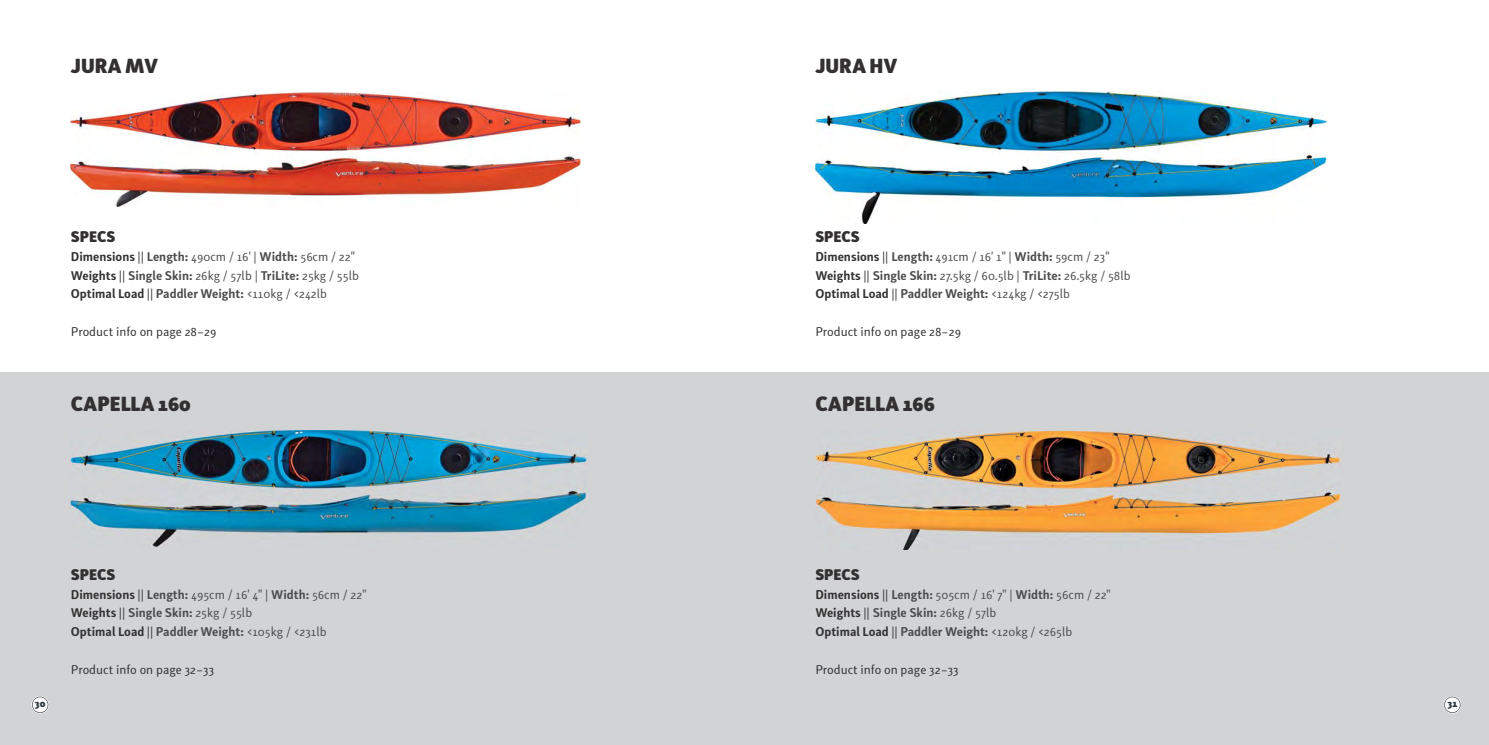
<style>
.page{position:relative;width:1489px;height:745px;background:#fff}
.page>*{position:absolute;margin:0;border:0;box-sizing:border-box;transform-origin:0 0}
.t1{font:900 20px "Submariner R24";color:#323031}
.t2{font:900 15px "Submariner R24";color:#323031}
.t3{font:12.5px/18.8px "Submariner R24";color:#4c4c4e}
.t4{font:12.5px "Submariner R24";color:#323031}
.t5{font:900 10px "Submariner R24";color:#2e3a41}
.s1{font-weight:700;color:#323031}
.s2{color:#323031}
.s3{font-weight:700}
</style>
<div class="page">
<div style="left:0;top:372px;width:744px;height:372px;background:#d1d3d4"></div>
<div style="left:744px;top:372px;width:744px;height:372px;background:#d1d3d4"></div>
<img style="left:815px;top:92px;width:511px;height:132px">
<img style="left:71px;top:92px;width:509px;height:114px">
<img style="left:71px;top:430px;width:515px;height:116px">
<img style="left:815px;top:430px;width:524px;height:119px">
<svg style="left:31px;top:695px;width:18px;height:18px"></svg>
<svg style="left:32px;top:696px;width:16px;height:16px"></svg>
<svg style="left:1443px;top:696px;width:17px;height:16px"></svg>
<h1 class="t1" style="left:71px;top:54px;width:89px">JURA MV</h1>
<h1 class="t1" style="left:815px;top:54px;width:84px">JURA HV</h1>
<p class="t2" style="left:71px;top:228px;width:46px">SPECS</p>
<p class="t3" style="left:71px;top:247px;width:289px"><span class="s1">Dimensions</span> <span class="s2">||</span> <span class="s3">Length:</span> 490cm / 16' | <span class="s3">Width:</span> 56cm / 22"<br><span class="s1">Weights</span> <span class="s2">||</span> <span class="s3">Single Skin:</span> 26kg / 57lb | <span class="s3">TriLite:</span> 25kg / 55lb<br><span class="s1">Optimal Load</span> <span class="s2">||</span> <span class="s3">Paddler Weight:</span> &lt;110kg / &lt;242lb</p>
<p class="t4" style="left:71px;top:325px;width:147px">Product info on page 28–29</p>
<p class="t2" style="left:815px;top:228px;width:46px">SPECS</p>
<p class="t3" style="left:815px;top:247px;width:317px"><span class="s1">Dimensions</span> <span class="s2">||</span> <span class="s3">Length:</span> 491cm / 16' 1" | <span class="s3">Width:</span> 59cm / 23"<br><span class="s1">Weights</span> <span class="s2">||</span> <span class="s3">Single Skin:</span> 27.5kg / 60.5lb | <span class="s3">TriLite:</span> 26.5kg / 58lb<br><span class="s1">Optimal Load</span> <span class="s2">||</span> <span class="s3">Paddler Weight:</span> &lt;124kg / &lt;275lb</p>
<p class="t4" style="left:815px;top:325px;width:147px">Product info on page 28–29</p>
<h1 class="t1" style="left:71px;top:392px;width:121px">CAPELLA 160</h1>
<h1 class="t1" style="left:815px;top:392px;width:121px">CAPELLA 166</h1>
<p class="t2" style="left:71px;top:565px;width:46px">SPECS</p>
<p class="t3" style="left:71px;top:585px;width:297px"><span class="s1">Dimensions</span> <span class="s2">||</span> <span class="s3">Length:</span> 495cm / 16' 4" | <span class="s3">Width:</span> 56cm / 22"<br><span class="s1">Weights</span> <span class="s2">||</span> <span class="s3">Single Skin:</span> 25kg / 55lb<br><span class="s1">Optimal Load</span> <span class="s2">||</span> <span class="s3">Paddler Weight:</span> &lt;105kg / &lt;231lb</p>
<p class="t4" style="left:71px;top:663px;width:145px">Product info on page 32–33</p>
<p class="t2" style="left:815px;top:565px;width:46px">SPECS</p>
<p class="t3" style="left:815px;top:585px;width:297px"><span class="s1">Dimensions</span> <span class="s2">||</span> <span class="s3">Length:</span> 505cm / 16' 7" | <span class="s3">Width:</span> 56cm / 22"<br><span class="s1">Weights</span> <span class="s2">||</span> <span class="s3">Single Skin:</span> 26kg / 57lb<br><span class="s1">Optimal Load</span> <span class="s2">||</span> <span class="s3">Paddler Weight:</span> &lt;120kg / &lt;265lb</p>
<p class="t4" style="left:815px;top:663px;width:145px">Product info on page 32–33</p>
<p class="t5" style="left:35px;top:697px;width:12px">30</p>
<p class="t5" style="left:1447px;top:697px;width:11px">31</p>
</div>
